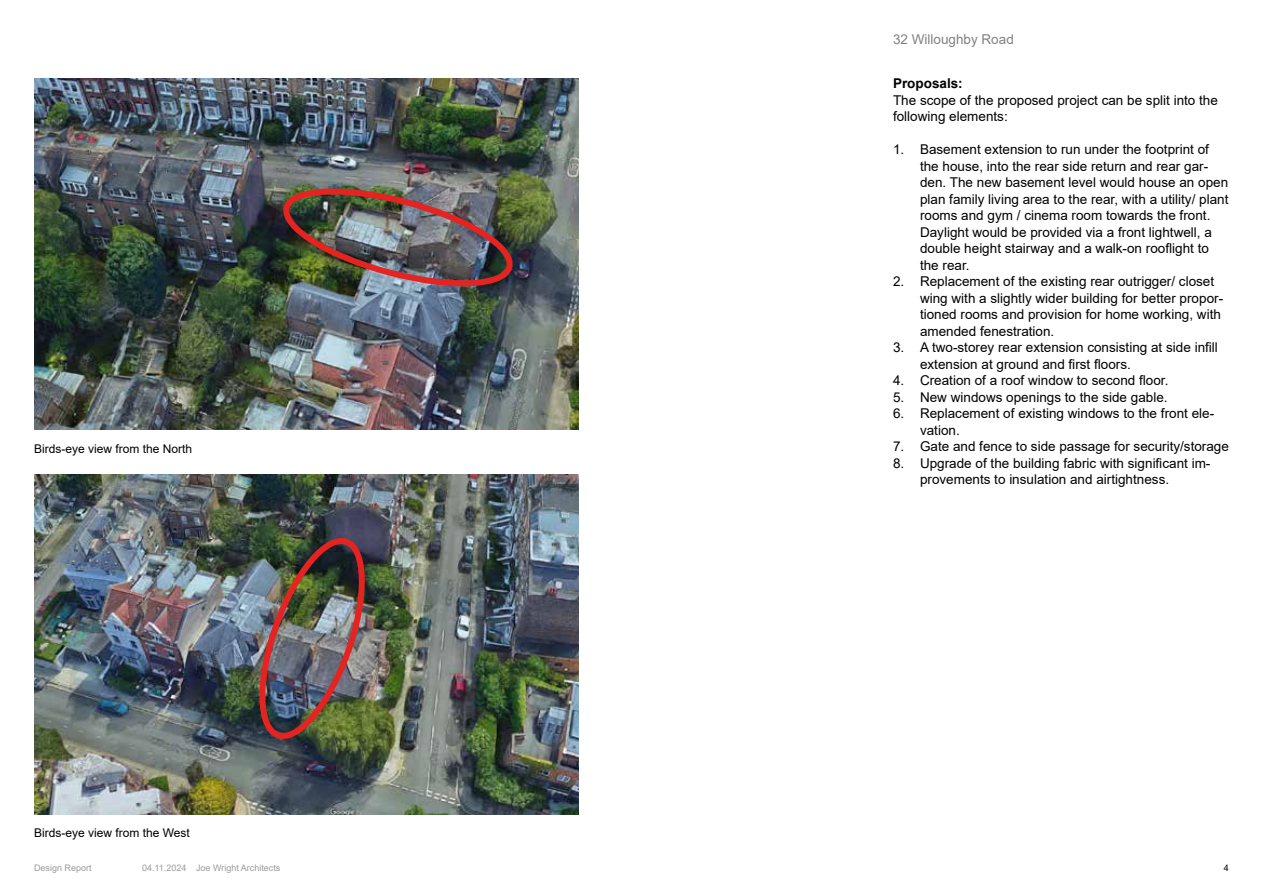
<style>
.page{position:relative;width:1263px;height:893px;background:#fff}
.page>*{position:absolute;margin:0;border:0;box-sizing:border-box;transform-origin:0 0}
.t1{font:13.5px/16.5px "Arial";color:#000}
.t2{font:700 13.5px "Arial";color:#000}
.t3{font:12px "Arial";color:#000}
.t4{font:9px "Arial";color:#9b9b9a}
.t5{font:9px "Arial";color:#000}
</style>
<div class="page">
<img style="left:34px;top:78px;width:545px;height:351px">
<img style="left:34px;top:475px;width:545px;height:339px">
<img style="left:249px;top:527px;width:126px;height:216px">
<img style="left:274px;top:179px;width:243px;height:117px">
<p class="t3" style="left:34px;top:440px;width:160px">Birds-eye view from the North</p>
<p class="t3" style="left:34px;top:825px;width:157px">Birds-eye view from the West</p>
<p class="t1" style="left:893px;top:31px;width:122px">32 Willoughby Road</p>
<p class="t2" style="left:893px;top:74px;width:71px">Proposals:</p>
<p class="t1" style="left:893px;top:91px;width:326px">The scope of the proposed project can be split into the following elements:</p>
<p class="t1" style="left:920px;top:141px;width:310px;text-indent:-27px">1. Basement extension to run under the footprint of the house, into the rear side return and rear gar&shy;den. The new basement level would house an open plan family living area to the rear, with a utility/ plant rooms and gym / cinema room towards the front.<br>Daylight would be provided via a front lightwell, a double height stairway and a walk-on rooflight to the rear.</p>
<p class="t1" style="left:920px;top:273px;width:305px;text-indent:-27px">2. Replacement of the existing rear outrigger/ closet wing with a slightly wider building for better propor&shy;tioned rooms and provision for home working, with amended fenestration.</p>
<p class="t1" style="left:920px;top:339px;width:299px;text-indent:-27px">3. A two-storey rear extension consisting at side infill extension at ground and first floors.</p>
<p class="t1" style="left:893px;top:372px;width:277px">4. Creation of a roof window to second floor.</p>
<p class="t1" style="left:893px;top:388px;width:276px">5. New windows openings to the side gable.</p>
<p class="t1" style="left:920px;top:405px;width:296px;text-indent:-27px">6. Replacement of existing windows to the front ele&shy;vation.</p>
<p class="t1" style="left:893px;top:438px;width:337px">7. Gate and fence to side passage for security/storage</p>
<p class="t1" style="left:920px;top:454px;width:292px;text-indent:-27px">8. Upgrade of the building fabric with significant im&shy;provements to insulation and airtightness.</p>
<p class="t4" style="left:34px;top:861px;width:59px">Design Report</p>
<p class="t4" style="left:142px;top:861px;width:140px">04.11.2024 Joe Wright Architects</p>
<p class="t5" style="left:1224px;top:861px;width:7px">4</p>
</div>
